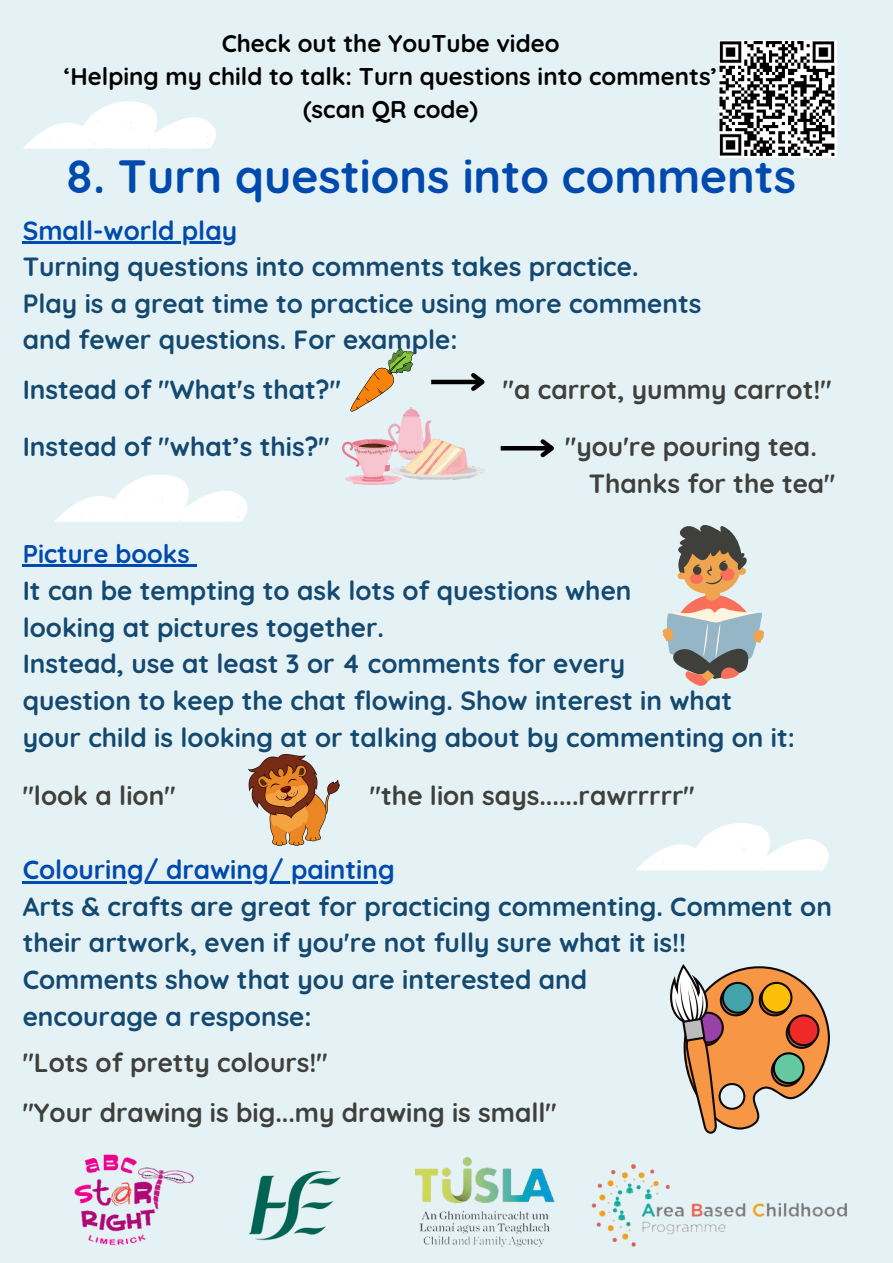
<style>
.page{position:relative;width:893px;height:1263px;background:#e5f2f5}
.page>*{position:absolute;margin:0;border:0;box-sizing:border-box;transform-origin:0 0}
.t1{font:700 46.5px "Quicksand";color:#004aad}
.t2{font:700 26.25px/36.6px "Quicksand";color:#134870}
.t3{font:700 26.25px "Quicksand";color:#3f3f3c}
.t4{font:700 26.25px "Quicksand";color:#004aad}
.t5{font:700 25.5px "Quicksand";color:#004aad}
.t6{font:700 24.08px "Quicksand";color:#000}
</style>
<div class="page">
<hr style="left:23px;top:241px;width:214px;height:3px;background:#004aad">
<svg style="left:23px;top:565px;width:15px;height:2px"></svg>
<hr style="left:38px;top:565px;width:70px;height:2px;background:#004aad">
<hr style="left:108px;top:565px;width:82px;height:2px;background:#004aad">
<svg style="left:190px;top:565px;width:7px;height:2px"></svg>
<hr style="left:23px;top:881px;width:372px;height:2px;background:#004aad">
<svg style="left:636px;top:823px;width:193px;height:47px"></svg>
<img style="left:74px;top:1154px;width:120px;height:92px">
<img style="left:248px;top:1171px;width:93px;height:69px">
<img style="left:415px;top:1157px;width:139px;height:89px">
<img style="left:343px;top:409px;width:141px;height:76px">
<svg style="left:662px;top:525px;width:103px;height:161px"></svg>
<svg style="left:350px;top:348px;width:63px;height:63px"></svg>
<svg style="left:23px;top:101px;width:193px;height:47px"></svg>
<img style="left:591px;top:1164px;width:256px;height:83px">
<img style="left:719px;top:40px;width:117px;height:117px">
<hr style="left:431px;top:380px;width:51px;height:4px;background:#000">
<svg style="left:467px;top:373px;width:18px;height:18px"></svg>
<svg style="left:54px;top:474px;width:193px;height:48px"></svg>
<hr style="left:500px;top:446px;width:52px;height:4px;background:#000">
<svg style="left:536px;top:439px;width:18px;height:19px"></svg>
<img style="left:249px;top:755px;width:90px;height:90px">
<svg style="left:670px;top:964px;width:160px;height:170px"></svg>
<p class="t6" style="left:222px;top:28px;width:339px">Check out the YouTube video</p>
<p class="t6" style="left:64px;top:61px;width:655px">‘Helping my child to talk: Turn questions into comments’</p>
<p class="t6" style="left:303px;top:94px;width:177px">(scan QR code)</p>
<p class="t1" style="left:66px;top:147px;width:732px">8. Turn questions into comments</p>
<p class="t4" style="left:23px;top:213px;width:216px">Small-world play</p>
<p class="t2" style="left:23px;top:248px;width:617px">Turning questions into comments takes practice.</p>
<p class="t2" style="left:23px;top:285px;width:680px">Play is a great time to practice using more comments</p>
<p class="t2" style="left:23px;top:321px;width:436px">and fewer questions. For example:</p>
<p class="t2" style="left:23px;top:371px;width:320px">Instead of "What's that?"</p>
<p class="t3" style="left:503px;top:373px;width:330px">"a carrot, yummy carrot!"</p>
<p class="t2" style="left:23px;top:428px;width:309px">Instead of "what’s this?"</p>
<p class="t3" style="left:565px;top:430px;width:253px">"you're pouring tea.</p>
<p class="t3" style="left:589px;top:467px;width:248px">Thanks for the tea"</p>
<p class="t5" style="left:23px;top:538px;width:168px">Picture books</p>
<p class="t2" style="left:23px;top:572px;width:610px">It can be tempting to ask lots of questions when</p>
<p class="t2" style="left:23px;top:609px;width:363px">looking at pictures together.</p>
<p class="t2" style="left:23px;top:645px;width:604px">Instead, use at least 3 or 4 comments for every</p>
<p class="t2" style="left:23px;top:682px;width:711px">question to keep the chat flowing. Show interest in what</p>
<p class="t2" style="left:23px;top:718px;width:773px">your child is looking at or talking about by commenting on it:</p>
<p class="t3" style="left:23px;top:779px;width:154px">"look a lion"</p>
<p class="t3" style="left:370px;top:779px;width:326px">"the lion says......rawrrrrr"</p>
<p class="t4" style="left:23px;top:853px;width:373px">Colouring/ drawing/ painting</p>
<p class="t2" style="left:23px;top:888px;width:811px">Arts &amp; crafts are great for practicing commenting. Comment on their artwork, even if you're not fully sure what it is!!</p>
<p class="t2" style="left:23px;top:961px;width:566px">Comments show that you are interested and</p>
<p class="t2" style="left:23px;top:997px;width:290px">encourage a response:</p>
<p class="t3" style="left:23px;top:1046px;width:307px">"Lots of pretty colours!"</p>
<p class="t3" style="left:23px;top:1096px;width:536px">"Your drawing is big...my drawing is small"</p>
</div>
